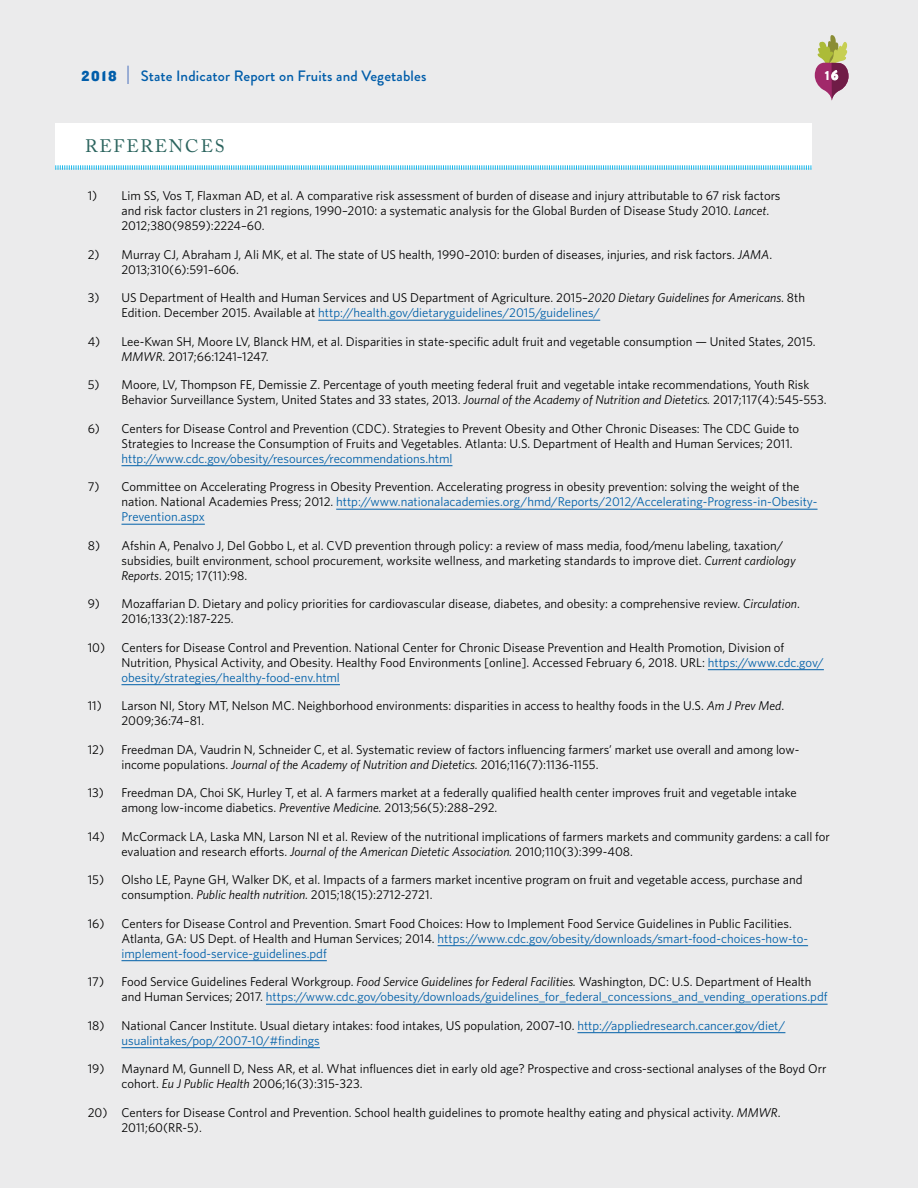
<style>
.page{position:relative;width:918px;height:1188px;background:#ebebec}
.page>*{position:absolute;margin:0;border:0;box-sizing:border-box;transform-origin:0 0}
.t1{font:18px "Adobe Caslon Pro";letter-spacing:.105em;color:#2b645e}
.t2{font:500 15px "Brandon Grotesque";letter-spacing:.01em;color:#005daa}
.t3{font:15px "Knockout HTF71 Full Middlewt";color:#005daa}
.t4{font:900 13.2px "Brandon Grotesque";color:#fff}
.t5{font:12.75px/15px "Whitney";color:#000}
.t6{font:12.75px "Whitney";color:#0060a9}
.s1{font-style:italic}
.s2{color:#0060a9}
</style>
<div class="page">
<svg style="left:127px;top:66px;width:2px;height:18px"></svg>
<svg style="left:815px;top:35px;width:34px;height:65px"></svg>
<hr style="left:318px;top:320px;width:282px;height:1px;background:#0060a9">
<hr style="left:122px;top:465px;width:330px;height:1px;background:#0060a9">
<hr style="left:336px;top:509px;width:482px;height:1px;background:#0060a9">
<hr style="left:122px;top:524px;width:83px;height:1px;background:#0060a9">
<hr style="left:708px;top:669px;width:116px;height:1px;background:#0060a9">
<hr style="left:122px;top:684px;width:218px;height:1px;background:#0060a9">
<hr style="left:438px;top:945px;width:370px;height:1px;background:#0060a9">
<hr style="left:122px;top:960px;width:205px;height:1px;background:#0060a9">
<hr style="left:266px;top:1004px;width:562px;height:1px;background:#0060a9">
<hr style="left:577px;top:1032px;width:208px;height:1px;background:#0060a9">
<hr style="left:122px;top:1047px;width:198px;height:1px;background:#0060a9">
<div style="left:55px;top:123px;width:756px;height:45px;background:#fff"></div>
<svg style="left:55px;top:164px;width:757px;height:6px"></svg>
<p class="t3" style="left:82px;top:68px;width:37px">2018</p>
<p class="t2" style="left:141px;top:65px;width:287px">State Indicator Report on Fruits and Vegetables</p>
<p class="t4" style="left:825px;top:66px;width:15px">16</p>
<h1 class="t1" style="left:85px;top:136px;width:141px">REFERENCES</h1>
<p class="t5" style="left:121px;top:188px;width:661px;text-indent:-34px">1) Lim SS, Vos T, Flaxman AD, et al. A comparative risk assessment of burden of disease and injury attributable to 67 risk factors and risk factor clusters in 21 regions, 1990–2010: a systematic analysis for the Global Burden of Disease Study 2010. <span class="s1">Lancet</span>.<br>2012;380(9859):2224–60.</p>
<p class="t5" style="left:122px;top:246px;width:652px;text-indent:-34px">2) Murray CJ, Abraham J, Ali MK, et al. The state of US health, 1990–2010: burden of diseases, injuries, and risk factors. <span class="s1">JAMA</span>.<br>2013;310(6):591–606.</p>
<p class="t5" style="left:122px;top:290px;width:685px;text-indent:-34px">3) US Department of Health and Human Services and US Department of Agriculture. 2015–<span class="s1">2020 Dietary Guidelines for Americans</span>. 8th<br>Edition. December 2015. Available at <span class="s2">http://health.gov/dietaryguidelines/2015/guidelines/</span></p>
<p class="t5" style="left:122px;top:333px;width:696px;text-indent:-34px">4) Lee-Kwan SH, Moore LV, Blanck HM, et al. Disparities in state-specific adult fruit and vegetable consumption — United States, 2015.<br><span class="s1">MMWR</span>. 2017;66:1241–1247.</p>
<p class="t5" style="left:122px;top:377px;width:707px;text-indent:-34px">5) Moore, LV, Thompson FE, Demissie Z. Percentage of youth meeting federal fruit and vegetable intake recommendations, Youth Risk<br>Behavior Surveillance System, United States and 33 states, 2013. <span class="s1">Journal of the Academy of Nutrition and Dietetics.</span> 2017;117(4):545-553.</p>
<p class="t5" style="left:122px;top:420px;width:679px;text-indent:-34px">6) Centers for Disease Control and Prevention (CDC). Strategies to Prevent Obesity and Other Chronic Diseases: The CDC Guide to<br>Strategies to Increase the Consumption of Fruits and Vegetables. Atlanta: U.S. Department of Health and Human Services; 2011.</p>
<p class="t6" style="left:122px;top:450px;width:332px">http://www.cdc.gov/obesity/resources/recommendations.html</p>
<p class="t5" style="left:121px;top:479px;width:698px;text-indent:-34px">7) Committee on Accelerating Progress in Obesity Prevention. Accelerating progress in obesity prevention: solving the weight of the nation. National Academies Press; 2012. <span class="s2">http://www.nationalacademies.org/hmd/Reports/2012/Accelerating-Progress-in-Obesity-<br>Prevention.aspx</span></p>
<p class="t5" style="left:121px;top:537px;width:676px;text-indent:-34px">8) Afshin A, Penalvo J, Del Gobbo L, et al. CVD prevention through policy: a review of mass media, food/menu labeling, taxation/ subsidies, built environment, school procurement, worksite wellness, and marketing standards to improve diet. <span class="s1">Current cardiology<br>Reports</span>. 2015; 17(11):98.</p>
<p class="t5" style="left:121px;top:596px;width:680px;text-indent:-34px">9) Mozaffarian D. Dietary and policy priorities for cardiovascular disease, diabetes, and obesity: a comprehensive review. <span class="s1">Circulation</span>.<br>2016;133(2):187-225.</p>
<p class="t5" style="left:122px;top:639px;width:704px;text-indent:-34px">10) Centers for Disease Control and Prevention. National Center for Chronic Disease Prevention and Health Promotion, Division of<br>Nutrition, Physical Activity, and Obesity. Healthy Food Environments [online]. Accessed February 6, 2018. URL: <span class="s2">https://www.cdc.gov/ obesity/strategies/healthy-food-env.html</span></p>
<p class="t5" style="left:122px;top:698px;width:664px;text-indent:-34px">11) Larson NI, Story MT, Nelson MC. Neighborhood environments: disparities in access to healthy foods in the U.S. <span class="s1">Am J Prev Med</span>.<br>2009;36:74–81.</p>
<p class="t5" style="left:122px;top:741px;width:679px;text-indent:-34px">12) Freedman DA, Vaudrin N, Schneider C, et al. Systematic review of factors influencing farmers’ market use overall and among low&shy;income populations. <span class="s1">Journal of the Academy of Nutrition and Dietetics.</span> 2016;116(7):1136-1155.</p>
<p class="t5" style="left:122px;top:785px;width:677px;text-indent:-34px">13) Freedman DA, Choi SK, Hurley T, et al. A farmers market at a federally qualified health center improves fruit and vegetable intake among low-income diabetics. <span class="s1">Preventive Medicine.</span> 2013;56(5):288–292.</p>
<p class="t5" style="left:122px;top:828px;width:710px;text-indent:-34px">14) McCormack LA, Laska MN, Larson NI et al. Review of the nutritional implications of farmers markets and community gardens: a call for evaluation and research efforts. <span class="s1">Journal of the American Dietetic Association.</span> 2010;110(3):399-408.</p>
<p class="t5" style="left:122px;top:872px;width:682px;text-indent:-34px">15) Olsho LE, Payne GH, Walker DK, et al. Impacts of a farmers market incentive program on fruit and vegetable access, purchase and consumption. <span class="s1">Public health nutrition.</span> 2015;18(15):2712-2721.</p>
<p class="t5" style="left:121px;top:915px;width:688px;text-indent:-34px">16) Centers for Disease Control and Prevention. Smart Food Choices: How to Implement Food Service Guidelines in Public Facilities.<br>Atlanta, GA: US Dept. of Health and Human Services; 2014. <span class="s2">https://www.cdc.gov/obesity/downloads/smart-food-choices-how-to&shy;implement-food-service-guidelines.pdf</span></p>
<p class="t5" style="left:122px;top:974px;width:708px;text-indent:-34px">17) Food Service Guidelines Federal Workgroup. <span class="s1">Food Service Guidelines for Federal Facilities.</span> Washington, DC: U.S. Department of Health and Human Services; 2017. <span class="s2">https://www.cdc.gov/obesity/downloads/guidelines_for_federal_concessions_and_vending_operations.pdf</span></p>
<p class="t5" style="left:121px;top:1017px;width:665px;text-indent:-34px">18) National Cancer Institute. Usual dietary intakes: food intakes, US population, 2007–10. <span class="s2">http://appliedresearch.cancer.gov/diet/ usualintakes/pop/2007-10/#findings</span></p>
<p class="t5" style="left:122px;top:1061px;width:706px;text-indent:-34px">19) Maynard M, Gunnell D, Ness AR, et al. What influences diet in early old age? Prospective and cross-sectional analyses of the Boyd Orr cohort. <span class="s1">Eu J Public Health</span> 2006;16(3):315-323.</p>
<p class="t5" style="left:122px;top:1104px;width:661px;text-indent:-34px">20) Centers for Disease Control and Prevention. School health guidelines to promote healthy eating and physical activity. <span class="s1">MMWR</span>.<br>2011;60(RR-5).</p>
</div>
